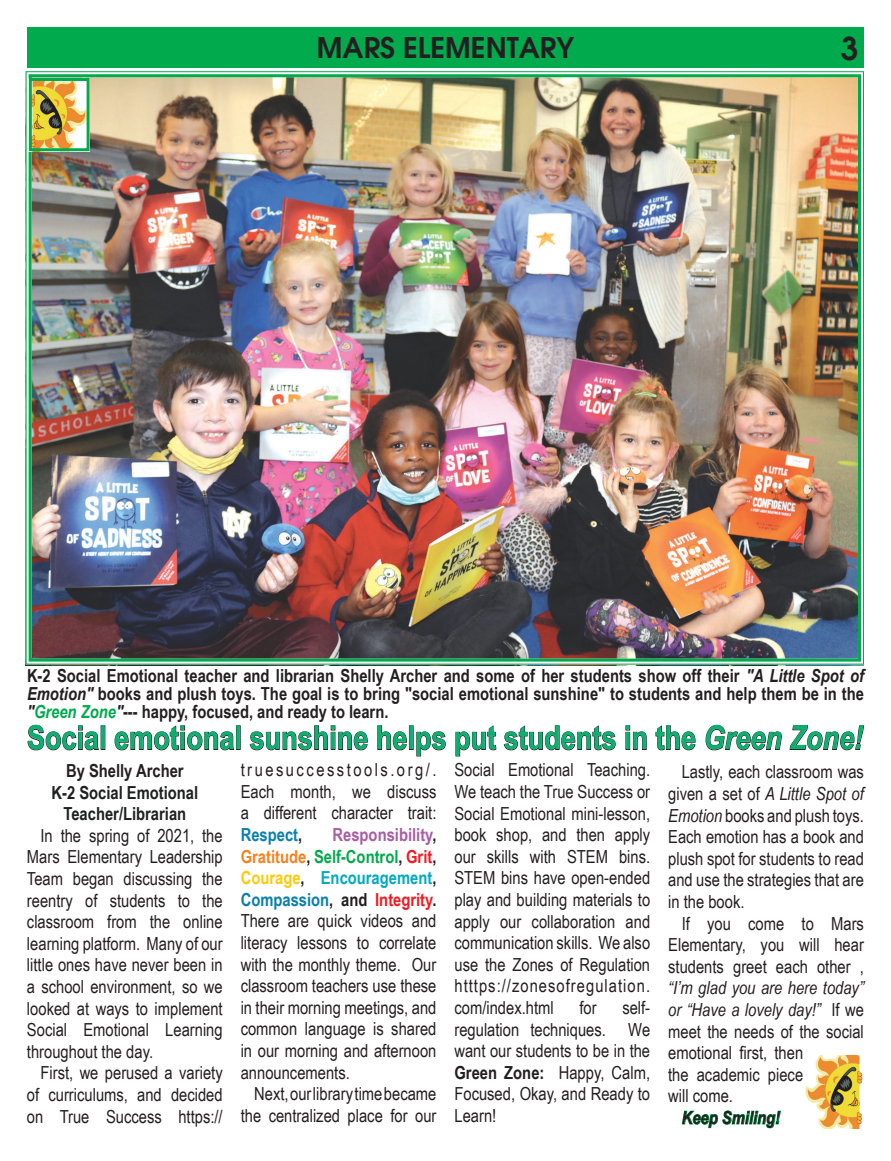
<style>
.page{position:relative;width:891px;height:1161px;background:#fff}
.page>*{position:absolute;margin:0;border:0;box-sizing:border-box;transform-origin:0 0}
.t1{font:700 33px "Arial Narrow";color:#0daf71}
.t2{font:600 31.5px "Avant Garde";color:#231f20}
.t3{font:600 28.5px "Avant Garde";color:#231f20}
.t4{font:18px/21.6px "Arial Narrow";color:#231f20;text-align:justify}
.t5{font:700 18px/18px "Arial Narrow";color:#231f20;text-align:justify}
.t6{font:700 18px/21.6px "Arial Narrow";color:#1f2020;text-align:center}
.t7{font:italic 700 18px "Arial Narrow";color:#231f20}
.s1{font-style:italic}
.s2{font-style:italic;color:#00aa4d}
.s3{font-weight:700;color:#0a7faf}
.s4{font-weight:700}
.s5{font-weight:700;color:#a85ca5}
.s6{font-weight:700;color:#f58220}
.s7{font-weight:700;color:#00aa4d}
.s8{font-weight:700;color:#ee1d23}
.s9{font-weight:700;color:#feca0a}
.s10{font-weight:700;color:#00aac4}
</style>
<div class="page">
<div style="left:27px;top:27px;width:837px;height:41px;background:#00aa4d"></div>
<img style="left:25px;top:71px;width:839px;height:594px">
<div style="left:29px;top:74px;width:832px;height:588px;border:3px solid #00aa4d"></div>
<svg style="left:27px;top:725px;width:72px;height:26px"></svg>
<svg style="left:114px;top:725px;width:121px;height:26px"></svg>
<div style="left:236px;top:725px;width:5px;height:25px;border:1px solid #231f20"></div>
<svg style="left:249px;top:725px;width:119px;height:26px"></svg>
<svg style="left:377px;top:725px;width:30px;height:26px"></svg>
<div style="left:409px;top:725px;width:5px;height:25px;border:1px solid #231f20"></div>
<svg style="left:416px;top:731px;width:30px;height:26px"></svg>
<svg style="left:455px;top:725px;width:42px;height:32px"></svg>
<svg style="left:503px;top:725px;width:113px;height:26px"></svg>
<svg style="left:626px;top:725px;width:21px;height:25px"></svg>
<svg style="left:655px;top:725px;width:41px;height:26px"></svg>
<svg style="left:705px;top:725px;width:77px;height:26px"></svg>
<svg style="left:789px;top:725px;width:76px;height:26px"></svg>
<svg style="left:682px;top:1110px;width:99px;height:19px"></svg>
<img style="left:805px;top:1055px;width:58px;height:74px">
<img style="left:33px;top:82px;width:53px;height:65px">
<div style="left:29px;top:78px;width:61px;height:73px;border:3px solid #00aa4d"></div>
<h3 class="t3" style="left:317px;top:29px;width:259px">MARS ELEMENTARY</h3>
<h2 class="t2" style="left:841px;top:27px;width:19px">3</h2>
<p class="t5" style="left:27px;top:666px;width:839px">K-2 Social Emotional teacher and librarian Shelly Archer and some of her students show off their <span class="s1">"A Little Spot of Emotion"</span> books and plush toys. The goal is to bring "social emotional sunshine" to students and help them be in the <span class="s1">"</span><span class="s2">Green Zone</span><span class="s1">"</span>--- happy, focused, and ready to learn.</p>
<h1 class="t1" style="left:27px;top:713px;width:838px">Social emotional sunshine helps put students in the <span class="s1">Green Zone!</span></h1>
<p class="t5" style="left:66px;top:761px;width:119px">By Shelly Archer</p>
<p class="t6" style="left:51px;top:781px;width:148px">K-2 Social Emotional<br>Teacher/Librarian</p>
<p class="t4" style="left:27px;top:824px;width:197px;text-indent:14px">In the spring of 2021, the Mars Elementary Leadership Team began discussing the reentry of students to the classroom from the online learning platform. Many of our little ones have never been in a school environment, so we looked at ways to implement Social Emotional Learning throughout the day.</p>
<p class="t4" style="left:27px;top:1062px;width:197px;text-indent:14px">First, we perused a variety of curriculums, and decided on True Success https://</p>
<p class="t4" style="left:241px;top:758px;width:197px">truesuccesstools.org/.<br>Each month, we discuss a different character trait:<br><span class="s3">Respect</span><span class="s4">,</span></p>
<p class="t4" style="left:454px;top:759px;width:197px">Social Emotional Teaching.<br>We teach the True Success or Social Emotional mini-lesson, book shop, and then apply our skills with STEM bins.<br>STEM bins have open-ended play and building materials to apply our collaboration and communication skills. We also use the Zones of Regulation htttps://zonesofregulation. com/index.html</p>
<p class="t4" style="left:668px;top:761px;width:197px;text-indent:14px">Lastly, each classroom was given a set of <span class="s1">A Little Spot of Emotion</span> books and plush toys.<br>Each emotion has a book and plush spot for students to read and use the strategies that are in the book.</p>
<p class="t4" style="left:668px;top:912px;width:197px;text-indent:14px">If you come to Mars Elementary, you will hear students greet each other ,</p>
<p class="t4" style="left:668px;top:977px;width:197px;text-align:left"><span class="s1">“I’m glad you are here today” or “Have a lovely day!”</span> If we meet the needs of the social emotional first, then<br>the academic piece<br>will come.</p>
<p class="t7" style="left:682px;top:1104px;width:100px">Keep Smiling!</p>
<p class="t4" style="left:241px;top:823px;width:197px;text-indent:92px"><span class="s5">Responsibility</span><span class="s4">, </span><span class="s6">Gratitude</span><span class="s4">,</span> <span class="s7">Self-Control</span><span class="s4">,</span> <span class="s8">Grit</span><span class="s4">, </span><span class="s9">Courage</span><span class="s4">,</span> <span class="s10">Encouragement</span><span class="s4">, </span><span class="s3">Compassion</span><span class="s4">, and</span> <span class="s8">Integrity</span><span class="s4">.<br></span>There are quick videos and literacy lessons to correlate with the monthly theme. Our classroom teachers use these in their morning meetings, and common language is shared in our morning and afternoon announcements.</p>
<p class="t4" style="left:241px;top:1082px;width:197px;text-align:right">Next, our library time became the centralized place for our</p>
<p class="t4" style="left:454px;top:996px;width:197px;text-indent:168px">self&shy;regulation techniques. We want our students to be in the <span class="s4">Green Zone:</span> Happy, Calm, Focused, Okay, and Ready to Learn!</p>
<p class="t4" style="left:579px;top:996px;width:19px">for</p>
</div>
